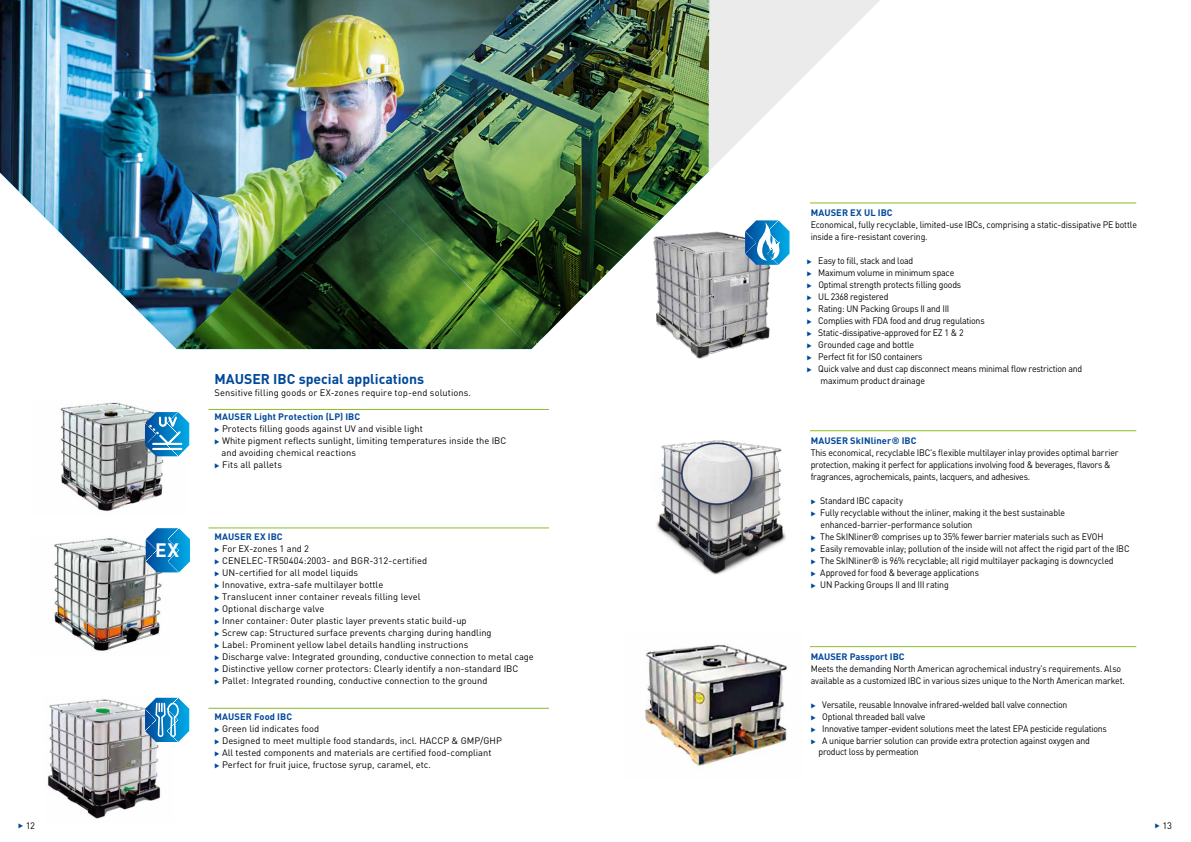
<style>
.page{position:relative;width:1191px;height:842px;background:#fff}
.page>*{position:absolute;margin:0;border:0;box-sizing:border-box;transform-origin:0 0}
.t1{font:700 19.2px "DIN Pro";color:#fff}
.t2{font:700 14px "DIN Pro";color:#00489a}
.t3{font:9.3px/12px "DIN Pro";letter-spacing:-.015em;color:#000;scale:.94 1}
.t4{font:9.3px/12px "DIN Pro";letter-spacing:-.015em;color:#000}
.t5{font:9.3px "DIN Pro";letter-spacing:.01em;color:#000}
.t6{font:700 9.3px "DIN Pro";letter-spacing:.01em;color:#00489a}
.t7{font:9.3px "DIN Pro";letter-spacing:.005em;color:#000}
.t8{font:9.3px "DIN Pro";letter-spacing:.015em;color:#000}
.s1{color:#00489a}
</style>
<div class="page">
<img style="left:60px;top:402px;width:119px;height:109px">
<img style="left:47px;top:697px;width:126px;height:122px">
<img style="left:52px;top:538px;width:117px;height:113px">
<svg style="left:709px;top:0;width:171px;height:203px"></svg>
<hr style="left:208px;top:409px;width:341px;height:1px;background:#89bd24">
<hr style="left:810px;top:203px;width:326px;height:1px;background:#89bd24">
<hr style="left:810px;top:430px;width:326px;height:1px;background:#89bd24">
<hr style="left:810px;top:646px;width:326px;height:1px;background:#89bd24">
<hr style="left:208px;top:528px;width:341px;height:1px;background:#89bd24">
<hr style="left:208px;top:708px;width:341px;height:1px;background:#89bd24">
<img style="left:0;top:0;width:708px;height:349px">
<img style="left:645px;top:644px;width:142px;height:122px">
<img style="left:656px;top:440px;width:130px;height:135px">
<svg style="left:145px;top:412px;width:44px;height:44px"></svg>
<svg style="left:146px;top:528px;width:44px;height:44px;background:#248dc9"></svg>
<img style="left:619px;top:228px;width:171px;height:131px">
<svg style="left:145px;top:698px;width:44px;height:44px;background:#449cd0"></svg>
<svg style="left:745px;top:220px;width:44px;height:45px"></svg>
<h1 class="t1" style="left:155px;top:537px;width:25px">EX</h1>
<h2 class="t2" style="left:214px;top:369px;width:211px">MAUSER IBC special applications</h2>
<p class="t5" style="left:214px;top:386px;width:258px">Sensitive filling goods or EX-zones require top-end solutions.</p>
<p class="t6" style="left:214px;top:410px;width:147px">MAUSER Light Protection (LP) IBC</p>
<p class="t4" style="left:214px;top:422px;width:210px"><span class="s1">◆</span> Protects filling goods against UV and visible light</p>
<p class="t4" style="left:221px;top:434px;width:286px;text-indent:-7px"><span class="s1">◆</span> White pigment reflects sunlight, limiting temperatures inside the IBC and avoiding chemical reactions</p>
<p class="t8" style="left:214px;top:458px;width:69px"><span class="s1">◆</span> Fits all pallets</p>
<p class="t6" style="left:214px;top:530px;width:70px">MAUSER EX IBC</p>
<p class="t4" style="left:214px;top:542px;width:96px"><span class="s1">◆</span> For EX-zones 1 and 2</p>
<p class="t5" style="left:214px;top:554px;width:214px"><span class="s1">◆</span> CENELEC-TR50404:2003- and BGR-312-certified</p>
<p class="t4" style="left:214px;top:566px;width:145px"><span class="s1">◆</span> UN-certified for all model liquids</p>
<p class="t7" style="left:214px;top:578px;width:170px"><span class="s1">◆</span> Innovative, extra-safe multilayer bottle</p>
<p class="t5" style="left:214px;top:590px;width:208px"><span class="s1">◆</span> Translucent inner container reveals filling level</p>
<p class="t5" style="left:214px;top:602px;width:111px"><span class="s1">◆</span> Optional discharge valve</p>
<p class="t4" style="left:214px;top:614px;width:254px"><span class="s1">◆</span> Inner container: Outer plastic layer prevents static build-up</p>
<p class="t4" style="left:214px;top:626px;width:279px"><span class="s1">◆</span> Screw cap: Structured surface prevents charging during handling</p>
<p class="t5" style="left:214px;top:638px;width:255px"><span class="s1">◆</span> Label: Prominent yellow label details handling instructions</p>
<p class="t4" style="left:214px;top:650px;width:321px"><span class="s1">◆</span> Discharge valve: Integrated grounding, conductive connection to metal cage</p>
<p class="t4" style="left:214px;top:662px;width:305px"><span class="s1">◆</span> Distinctive yellow corner protectors: Clearly identify a non-standard IBC</p>
<p class="t4" style="left:214px;top:674px;width:274px"><span class="s1">◆</span> Pallet: Integrated rounding, conductive connection to the ground</p>
<p class="t6" style="left:214px;top:710px;width:79px">MAUSER Food IBC</p>
<p class="t4" style="left:214px;top:722px;width:106px"><span class="s1">◆</span> Green lid indicates food</p>
<p class="t4" style="left:214px;top:734px;width:289px"><span class="s1">◆</span> Designed to meet multiple food standards, incl. HACCP &amp; GMP/GHP</p>
<p class="t4" style="left:214px;top:746px;width:278px"><span class="s1">◆</span> All tested components and materials are certified food-compliant</p>
<p class="t4" style="left:214px;top:758px;width:218px"><span class="s1">◆</span> Perfect for fruit juice, fructose syrup, caramel, etc.</p>
<p class="t6" style="left:810px;top:206px;width:83px">MAUSER EX UL IBC</p>
<p class="t3" style="left:810px;top:218px;width:349px">Economical, fully recyclable, limited-use IBCs, comprising a static-dissipative PE bottle inside a fire-resistant covering.</p>
<p class="t3" style="left:806px;top:254px;width:115px"><span class="s1">◆</span> Easy to fill, stack and load</p>
<p class="t3" style="left:806px;top:266px;width:158px"><span class="s1">◆</span> Maximum volume in minimum space</p>
<p class="t3" style="left:806px;top:278px;width:166px"><span class="s1">◆</span> Optimal strength protects filling goods</p>
<p class="t3" style="left:806px;top:290px;width:88px"><span class="s1">◆</span> UL 2368 registered</p>
<p class="t3" style="left:806px;top:302px;width:153px"><span class="s1">◆</span> Rating: UN Packing Groups II and III</p>
<p class="t3" style="left:806px;top:314px;width:191px"><span class="s1">◆</span> Complies with FDA food and drug regulations</p>
<p class="t3" style="left:806px;top:326px;width:168px"><span class="s1">◆</span> Static-dissipative-approved for EZ 1 &amp; 2</p>
<p class="t3" style="left:806px;top:338px;width:116px"><span class="s1">◆</span> Grounded cage and bottle</p>
<p class="t3" style="left:806px;top:350px;width:125px"><span class="s1">◆</span> Perfect fit for ISO containers</p>
<p class="t3" style="left:820px;top:362px;width:280px;text-indent:-14px"><span class="s1">◆</span> Quick valve and dust cap disconnect means minimal flow restriction and maximum product drainage</p>
<p class="t6" style="left:810px;top:434px;width:107px">MAUSER SkINliner® IBC</p>
<p class="t3" style="left:810px;top:446px;width:329px">This economical, recyclable IBC's flexible multilayer inlay provides optimal barrier protection, making it perfect for applications involving food &amp; beverages, flavors &amp; fragrances, agrochemicals, paints, lacquers, and adhesives.</p>
<p class="t3" style="left:810px;top:494px;width:100px"><span class="s1">◆</span> Standard IBC capacity</p>
<p class="t3" style="left:820px;top:506px;width:262px;text-indent:-10px"><span class="s1">◆</span> Fully recyclable without the inliner, making it the best sustainable enhanced-barrier-performance solution</p>
<p class="t3" style="left:810px;top:530px;width:313px"><span class="s1">◆</span> The SkINliner® comprises up to 35% fewer barrier materials such as EVOH</p>
<p class="t3" style="left:810px;top:542px;width:341px"><span class="s1">◆</span> Easily removable inlay; pollution of the inside will not affect the rigid part of the IBC</p>
<p class="t3" style="left:810px;top:554px;width:324px"><span class="s1">◆</span> The SkINliner® is 96% recyclable; all rigid multilayer packaging is downcycled</p>
<p class="t3" style="left:810px;top:566px;width:181px"><span class="s1">◆</span> Approved for food &amp; beverage applications</p>
<p class="t3" style="left:810px;top:578px;width:148px"><span class="s1">◆</span> UN Packing Groups II and III rating</p>
<p class="t6" style="left:810px;top:650px;width:95px">MAUSER Passport IBC</p>
<p class="t3" style="left:810px;top:662px;width:336px">Meets the demanding North American agrochemical industry's requirements. Also available as a customized IBC in various sizes unique to the North American market.</p>
<p class="t3" style="left:810px;top:698px;width:275px"><span class="s1">◆</span> Versatile, reusable Innovalve infrared-welded ball valve connection</p>
<p class="t3" style="left:810px;top:710px;width:124px"><span class="s1">◆</span> Optional threaded ball valve</p>
<p class="t3" style="left:810px;top:722px;width:317px"><span class="s1">◆</span> Innovative tamper-evident solutions meet the latest EPA pesticide regulations</p>
<p class="t3" style="left:818px;top:735px;width:290px;line-height:11.2px;text-indent:-8px"><span class="s1">◆</span> A unique barrier solution can provide extra protection against oxygen and product loss by permeation</p>
<p class="t4" style="left:18px;top:819px;width:18px"><span class="s1">◆</span> 12</p>
<p class="t4" style="left:1155px;top:819px;width:19px"><span class="s1">◆</span> 13</p>
</div>
